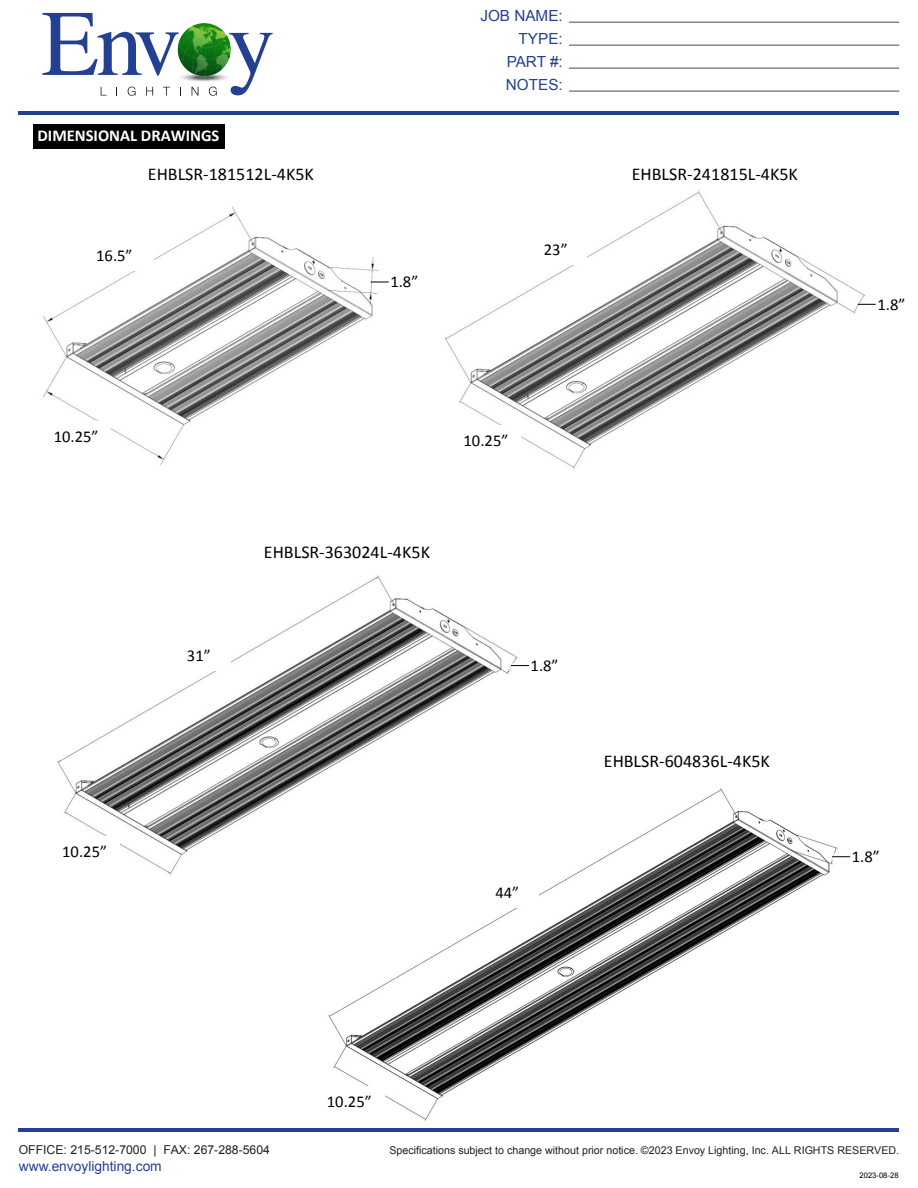
<style>
.page{position:relative;width:918px;height:1188px;background:#fff}
.page>*{position:absolute;margin:0;border:0;box-sizing:border-box;transform-origin:0 0}
.t1{font:18px "Calibri";color:#000}
.t2{font:16.65px "Calibri";color:#000}
.t3{font:16.5px "Calibri";color:#000}
.t4{font:700 16.5px "Calibri";color:#fff}
.t5{font:15.3px/23px "Arial";color:#244091;text-align:right}
.t6{font:13.8px "Arial";color:#244091}
.t7{font:12.3px "Arial";color:#231f20}
.t8{font:10.65px "Arial";color:#231f20}
.t9{font:7.65px "Arial";color:#000}
</style>
<div class="page">
<hr style="left:19px;top:1128px;width:880px;height:3px;background:#244091">
<svg style="left:42px;top:13px;width:231px;height:83px"></svg>
<img style="left:178px;top:23px;width:53px;height:53px;border-radius:50%">
<hr style="left:569px;top:22px;width:330px;height:1px;background:#636466">
<hr style="left:569px;top:45px;width:330px;height:1px;background:#636466">
<hr style="left:569px;top:68px;width:330px;height:1px;background:#636466">
<hr style="left:569px;top:91px;width:330px;height:1px;background:#636466">
<hr style="left:19px;top:111px;width:880px;height:3px;background:#244091">
<div style="left:33px;top:124px;width:192px;height:25px;background:#000"></div>
<img style="left:43px;top:206px;width:336px;height:259px">
<svg style="left:372px;top:278px;width:15px;height:8px"></svg>
<svg style="left:371px;top:282px;width:18px;height:1px"></svg>
<div style="left:43px;top:421px;width:68px;height:31px;background:#fff"></div>
<div style="left:85px;top:240px;width:69px;height:31px;background:#fff"></div>
<img style="left:444px;top:191px;width:423px;height:278px">
<svg style="left:858px;top:304px;width:18px;height:1px"></svg>
<div style="left:453px;top:425px;width:68px;height:31px;background:#fff"></div>
<div style="left:533px;top:234px;width:54px;height:31px;background:#fff"></div>
<img style="left:57px;top:575px;width:461px;height:300px">
<svg style="left:510px;top:663px;width:19px;height:16px"></svg>
<div style="left:51px;top:836px;width:69px;height:31px;background:#fff"></div>
<div style="left:176px;top:640px;width:54px;height:31px;background:#fff"></div>
<img style="left:327px;top:785px;width:511px;height:336px">
<svg style="left:832px;top:853px;width:19px;height:14px"></svg>
<div style="left:316px;top:1086px;width:68px;height:31px;background:#fff"></div>
<div style="left:485px;top:877px;width:54px;height:31px;background:#fff"></div>
<h3 class="t4" style="left:38px;top:129px;width:183px">DIMENSIONAL DRAWINGS</h3>
<h1 class="t1" style="left:148px;top:167px;width:167px">EHBLSR-181512L-4K5K</h1>
<h2 class="t2" style="left:96px;top:248px;width:38px">16.5”</h2>
<h3 class="t3" style="left:390px;top:275px;width:29px">1.8”</h3>
<h3 class="t5" style="left:480px;top:6px;width:84px">JOB NAME:<br>TYPE:<br>PART #:<br>NOTES:</h3>
<h3 class="t3" style="left:544px;top:243px;width:25px">23”</h3>
<h1 class="t1" style="left:632px;top:167px;width:168px">EHBLSR-241815L-4K5K</h1>
<h3 class="t3" style="left:54px;top:429px;width:46px">10.25”</h3>
<h3 class="t3" style="left:62px;top:844px;width:46px">10.25”</h3>
<h3 class="t3" style="left:187px;top:649px;width:25px">31”</h3>
<h3 class="t3" style="left:464px;top:433px;width:46px">10.25”</h3>
<h1 class="t1" style="left:264px;top:545px;width:168px">EHBLSR-363024L-4K5K</h1>
<h3 class="t3" style="left:531px;top:658px;width:29px">1.8”</h3>
<h3 class="t3" style="left:495px;top:886px;width:25px">44”</h3>
<h1 class="t1" style="left:604px;top:754px;width:168px">EHBLSR-604836L-4K5K</h1>
<h3 class="t3" style="left:877px;top:297px;width:29px">1.8”</h3>
<h3 class="t3" style="left:852px;top:850px;width:29px">1.8”</h3>
<h3 class="t3" style="left:327px;top:1095px;width:46px">10.25”</h3>
<p class="t7" style="left:19px;top:1145px;width:253px">OFFICE: 215-512-7000 | FAX: 267-288-5604</p>
<p class="t6" style="left:19px;top:1161px;width:144px">www.envoylighting.com</p>
<p class="t8" style="left:389px;top:1146px;width:511px">Specifications subject to change without prior notice. ©2023 Envoy Lighting, Inc. ALL RIGHTS RESERVED.</p>
<p class="t9" style="left:860px;top:1172px;width:41px">2023-08-28</p>
</div>
